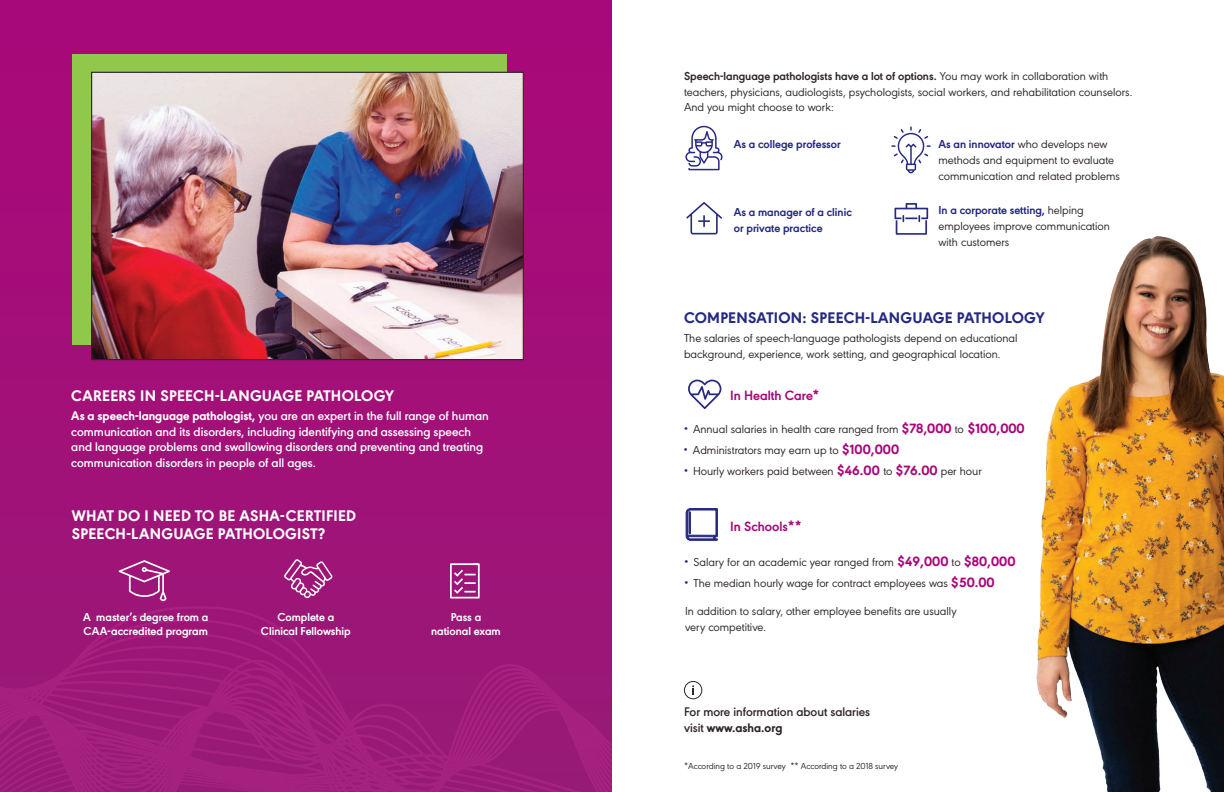
<style>
.page{position:relative;width:1224px;height:792px;background:#fff}
.page>*{position:absolute;margin:0;border:0;box-sizing:border-box;transform-origin:0 0}
.H2_Dark_Blue{font:800 16px/18.1px "URW Geometric";letter-spacing:.02em;color:#fff}
.H2_Dark_Blue-2{font:800 16px "URW Geometric";letter-spacing:.02em;color:#252982}
.Paragraph_Brown{font:700 14px "URW Geometric";color:#a8097a}
.Body_White_Large{font:600 13px/15.7px "URW Geometric";color:#fff}
.Body_White_Large-2{font:600 13px/15.7px "URW Geometric";color:#2f272b}
.Paragraph_Brown-2{font:12px/15.7px "URW Geometric";color:#2f272b}
.t1{font:700 12px/14.4px "URW Geometric";color:#fff;text-align:center}
.Paragraph_Brown-3{font:700 12px/15.7px "URW Geometric";color:#252982}
.Paragraph_Brown-4{font:9px "URW Geometric";color:#2f272b}
.s1{font-weight:800}
.s2{font-weight:700}
.s3{font-weight:700;color:#252982}
.s4{font-weight:800;font-size:14px;color:#a8097a}
</style>
<div class="page">
<div style="left:0;top:0;width:612px;height:792px;background:#a11178"></div>
<svg style="left:77px;top:606px;width:234px;height:52px"></svg>
<svg style="left:0;top:658px;width:612px;height:134px"></svg>
<div style="left:72px;top:54px;width:435px;height:290px;background:#90c84c"></div>
<img style="left:93px;top:74px;width:429px;height:284px">
<div style="left:91px;top:72px;width:433px;height:288px;border:1px solid #2f272b"></div>
<svg style="left:284px;top:559px;width:49px;height:40px"></svg>
<svg style="left:450px;top:563px;width:30px;height:36px"></svg>
<svg style="left:119px;top:560px;width:51px;height:41px"></svg>
<svg style="left:688px;top:380px;width:33px;height:29px"></svg>
<svg style="left:686px;top:508px;width:32px;height:33px"></svg>
<div style="left:684px;top:681px;width:18px;height:18px;border:1px solid #2f272b;border-radius:50%"></div>
<svg style="left:692px;top:685px;width:2px;height:10px"></svg>
<img style="left:1036px;top:236px;width:188px;height:556px">
<svg style="left:685px;top:126px;width:38px;height:44px"></svg>
<svg style="left:891px;top:126px;width:40px;height:47px"></svg>
<svg style="left:895px;top:203px;width:33px;height:32px"></svg>
<svg style="left:686px;top:202px;width:36px;height:32px"></svg>
<p class="H2_Dark_Blue" style="left:71px;top:385px;width:324px">CAREERS IN SPEECH-LANGUAGE PATHOLOGY</p>
<p class="Body_White_Large" style="left:71px;top:407px;width:419px"><span class="s1">As a speech-language pathologist,</span> you are an expert in the full range of human communication and its disorders, including identifying and assessing speech and language problems and swallowing disorders and preventing and treating communication disorders in people of all ages.</p>
<p class="H2_Dark_Blue" style="left:72px;top:505px;width:286px">WHAT DO I NEED TO BE ASHA-CERTIFIED<br>SPEECH-LANGUAGE PATHOLOGIST?</p>
<p class="t1" style="left:83px;top:609px;width:127px;text-align:left">A master’s degree from a<br>CAA-accredited program</p>
<p class="t1" style="left:261px;top:609px;width:91px">Complete a<br>Clinical Fellowship</p>
<p class="t1" style="left:431px;top:609px;width:71px">Pass a national exam</p>
<p class="Paragraph_Brown-2" style="left:684px;top:67px;width:450px"><span class="s2">Speech-language pathologists have a lot of options.</span> You may work in collaboration with teachers, physicians, audiologists, psychologists, social workers, and rehabilitation counselors.<br>And you might choose to work:</p>
<p class="Paragraph_Brown-3" style="left:734px;top:136px;width:108px">As a college professor</p>
<p class="Paragraph_Brown-3" style="left:734px;top:203px;width:120px">As a manager of a clinic or private practice</p>
<p class="Paragraph_Brown-2" style="left:939px;top:135px;width:183px"><span class="s3">As an innovator</span> who develops new methods and equipment to evaluate communication and related problems</p>
<p class="Paragraph_Brown-2" style="left:939px;top:202px;width:173px"><span class="s3">In a corporate setting,</span> helping employees improve communication with customers</p>
<p class="H2_Dark_Blue-2" style="left:684px;top:306px;width:362px">COMPENSATION: SPEECH-LANGUAGE PATHOLOGY</p>
<p class="Paragraph_Brown-2" style="left:684px;top:329px;width:335px">The salaries of speech-language pathologists depend on educational background, experience, work setting, and geographical location.</p>
<p class="Paragraph_Brown" style="left:730px;top:385px;width:91px">In Health Care*</p>
<p class="Paragraph_Brown-2" style="left:684px;top:420px;width:342px"><sup>•</sup> Annual salaries in health care ranged from <span class="s4">$78,000</span> to <span class="s4">$100,000</span></p>
<p class="Paragraph_Brown-2" style="left:684px;top:442px;width:217px"><sup>•</sup> Administrators may earn up to <span class="s4">$100,000</span></p>
<p class="Paragraph_Brown-2" style="left:684px;top:463px;width:299px"><sup>•</sup> Hourly workers paid between <span class="s4">$46.00</span> to <span class="s4">$76.00</span> per hour</p>
<p class="Paragraph_Brown" style="left:730px;top:516px;width:73px">In Schools**</p>
<p class="Paragraph_Brown-2" style="left:685px;top:553px;width:332px"><sup>•</sup> Salary for an academic year ranged from <span class="s4">$49,000</span> to <span class="s4">$80,000</span></p>
<p class="Paragraph_Brown-2" style="left:685px;top:574px;width:312px"><sup>•</sup> The median hourly wage for contract employees was <span class="s4">$50.00</span></p>
<p class="Paragraph_Brown-2" style="left:685px;top:602px;width:273px">In addition to salary, other employee benefits are usually very competitive.</p>
<p class="Body_White_Large-2" style="left:684px;top:703px;width:188px">For more information about salaries visit <span class="s1">www.asha.org</span></p>
<p class="Paragraph_Brown-4" style="left:684px;top:759px;width:216px">*According to a 2019 survey ** According to a 2018 survey</p>
</div>
